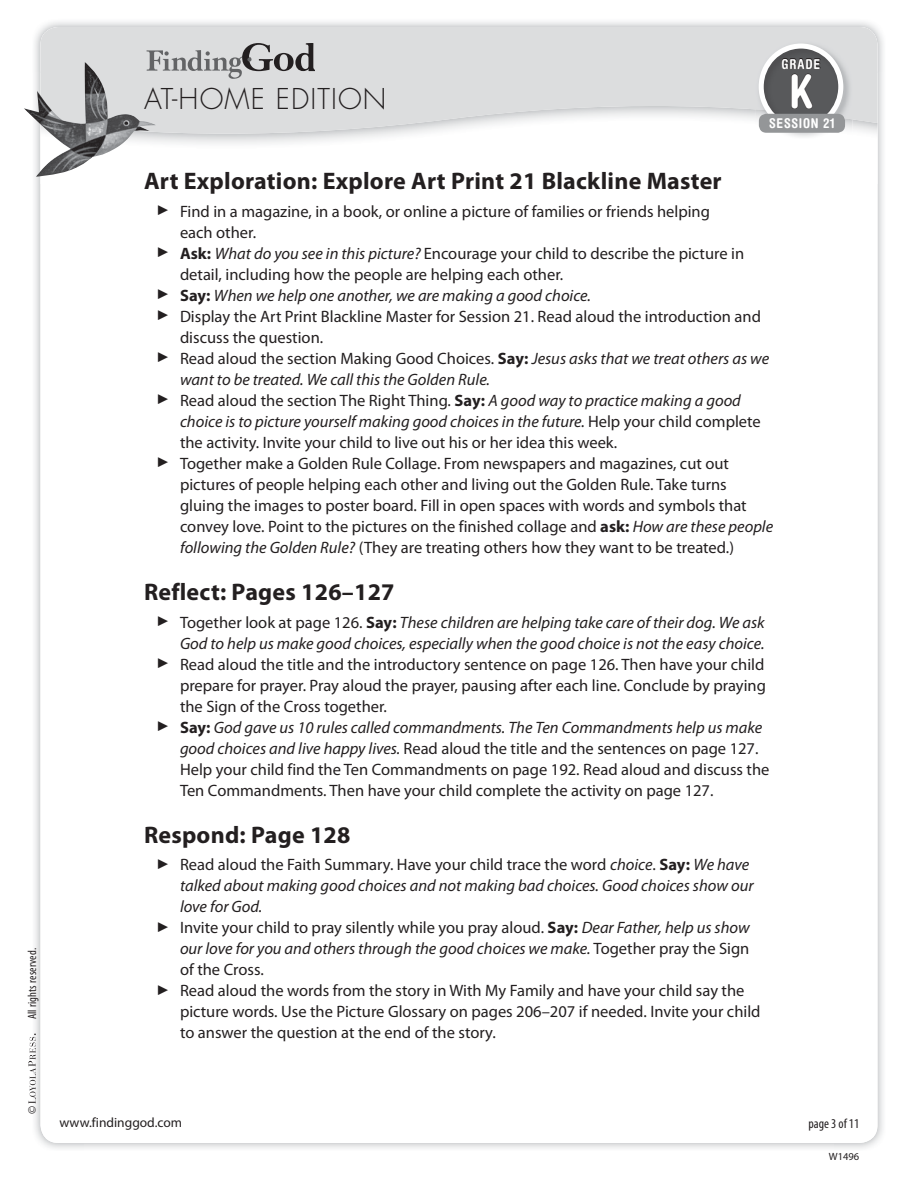
<style>
.page{position:relative;width:918px;height:1188px;background:#fff}
.page>*{position:absolute;margin:0;border:0;box-sizing:border-box;transform-origin:0 0}
.t1{font:700 condensed 46.2px "Helvetica Rounded LT Std";color:#fff}
.t2{font:300 27.9px "Futura Std";letter-spacing:.04em;color:#231f20}
.t3{font:700 24px "Myriad Pro";letter-spacing:.01em;color:#231f20}
.t4{font:16.5px "Myriad Pro";color:#231f20}
.t5{font:italic 16.5px "Myriad Pro";color:#231f20}
.t6{font:700 condensed 13.65px "Helvetica Rounded LT Std";letter-spacing:.06em;color:#fff}
.t7{font:13.5px "Myriad Pro";color:#231f20}
.t8{font:condensed 13.5px "Myriad Pro";color:#231f20}
.t9{font:700 condensed 13.5px "Helvetica Rounded LT Std";letter-spacing:.05em;color:#fff}
.t10{font:condensed 12px "Myriad Pro";letter-spacing:.01em;color:#231f20}
.t11{font:10.5px "Myriad Pro";color:#231f20}
.s1{font-weight:700}
.s2{font-style:italic}
.s3{font-weight:700;font-style:normal}
.s4{font-style:normal}
</style>
<div class="page">
<img style="left:834px;top:71px;width:51px;height:1078px">
<div style="left:40px;top:27px;width:837px;height:1116px;background:#fff;border-radius:18px"></div>
<svg style="left:40px;top:27px;width:838px;height:144px;fill:#dcddde"></svg>
<svg style="left:147px;top:44px;width:168px;height:35px;background:#b5b5b7"></svg>
<img style="left:756px;top:119px;width:96px;height:20px">
<img style="left:756px;top:41px;width:96px;height:78px">
<div style="left:759px;top:114px;width:86px;height:19px;background:#949698;border-radius:8px"></div>
<svg style="left:28px;top:1034px;width:8px;height:70px"></svg>
<svg style="left:759px;top:44px;width:84px;height:86px"></svg>
<img style="left:24px;top:62px;width:132px;height:115px">
<p class="t10" style="left:26px;top:1019px;width:73px;rotate:-90deg">All rights reserved.</p>
<h2 class="t2" style="left:144px;top:82px;width:244px">AT-HOME EDITION</h2>
<p class="t6" style="left:782px;top:55px;width:40px">GRADE</p>
<h1 class="t1" style="left:789px;top:63px;width:25px">K</h1>
<p class="t9" style="left:769px;top:115px;width:67px">SESSION 21</p>
<h3 class="t3" style="left:144px;top:167px;width:579px">Art Exploration: Explore Art Print 21 Blackline Master</h3>
<p class="t4" style="left:157px;top:202px;width:554px">▶ Find in a magazine, in a book, or online a picture of families or friends helping</p>
<p class="t4" style="left:180px;top:223px;width:78px">each other.</p>
<p class="t4" style="left:157px;top:244px;width:588px">▶ <span class="s1">Ask:</span> <span class="s2">What do you see in this picture?</span> Encourage your child to describe the picture in</p>
<p class="t4" style="left:180px;top:265px;width:385px">detail, including how the people are helping each other.</p>
<p class="t5" style="left:157px;top:286px;width:435px">▶ <span class="s3">Say:</span> When we help one another, we are making a good choice.</p>
<p class="t4" style="left:157px;top:307px;width:605px">▶ Display the Art Print Blackline Master for Session 21. Read aloud the introduction and</p>
<p class="t4" style="left:180px;top:328px;width:145px">discuss the question.</p>
<p class="t4" style="left:157px;top:349px;width:613px">▶ Read aloud the section Making Good Choices. <span class="s1">Say:</span> <span class="s2">Jesus asks that we treat others as we</span></p>
<p class="t5" style="left:180px;top:370px;width:312px">want to be treated. We call this the Golden Rule.</p>
<p class="t4" style="left:157px;top:391px;width:585px">▶ Read aloud the section The Right Thing. <span class="s1">Say:</span> <span class="s2">A good way to practice making a good</span></p>
<p class="t5" style="left:180px;top:412px;width:582px">choice is to picture yourself making good choices in the future. <span class="s4">Help your child complete</span></p>
<p class="t4" style="left:180px;top:433px;width:439px">the activity. Invite your child to live out his or her idea this week.</p>
<p class="t4" style="left:157px;top:454px;width:573px">▶ Together make a Golden Rule Collage. From newspapers and magazines, cut out</p>
<p class="t4" style="left:180px;top:475px;width:548px">pictures of people helping each other and living out the Golden Rule. Take turns</p>
<p class="t4" style="left:180px;top:496px;width:568px">gluing the images to poster board. Fill in open spaces with words and symbols that</p>
<p class="t4" style="left:180px;top:517px;width:595px">convey love. Point to the pictures on the finished collage and <span class="s1">ask:</span> <span class="s2">How are these people</span></p>
<p class="t4" style="left:180px;top:538px;width:556px"><span class="s2">following the Golden Rule?</span> (They are treating others how they want to be treated.)</p>
<h3 class="t3" style="left:144px;top:578px;width:252px">Reflect: Pages 126–127</h3>
<p class="t5" style="left:157px;top:613px;width:609px">▶ <span class="s4">Together look at page 126.</span> <span class="s3">Say:</span> These children are helping take care of their dog. We ask</p>
<p class="t5" style="left:180px;top:634px;width:586px">God to help us make good choices, especially when the good choice is not the easy choice.</p>
<p class="t4" style="left:157px;top:655px;width:608px">▶ Read aloud the title and the introductory sentence on page 126. Then have your child</p>
<p class="t4" style="left:180px;top:676px;width:588px">prepare for prayer. Pray aloud the prayer, pausing after each line. Conclude by praying</p>
<p class="t4" style="left:180px;top:697px;width:209px">the Sign of the Cross together.</p>
<p class="t5" style="left:157px;top:718px;width:606px">▶ <span class="s3">Say:</span> God gave us 10 rules called commandments. The Ten Commandments help us make</p>
<p class="t4" style="left:180px;top:739px;width:580px"><span class="s2">good choices and live happy lives.</span> Read aloud the title and the sentences on page 127.</p>
<p class="t4" style="left:180px;top:760px;width:591px">Help your child find the Ten Commandments on page 192. Read aloud and discuss the</p>
<p class="t4" style="left:180px;top:781px;width:535px">Ten Commandments. Then have your child complete the activity on page 127.</p>
<h3 class="t3" style="left:144px;top:821px;width:208px">Respond: Page 128</h3>
<p class="t4" style="left:157px;top:856px;width:593px">▶ Read aloud the Faith Summary. Have your child trace the word <span class="s2">choice</span>. <span class="s1">Say:</span> <span class="s2">We have</span></p>
<p class="t5" style="left:180px;top:877px;width:575px">talked about making good choices and not making bad choices. Good choices show our</p>
<p class="t5" style="left:180px;top:898px;width:84px">love for God.</p>
<p class="t4" style="left:157px;top:919px;width:594px">▶ Invite your child to pray silently while you pray aloud. <span class="s1">Say:</span> <span class="s2">Dear Father, help us show</span></p>
<p class="t5" style="left:180px;top:940px;width:571px">our love for you and others through the good choices we make. <span class="s4">Together pray the Sign</span></p>
<p class="t4" style="left:180px;top:961px;width:85px">of the Cross.</p>
<p class="t4" style="left:157px;top:982px;width:589px">▶ Read aloud the words from the story in With My Family and have your child say the</p>
<p class="t4" style="left:180px;top:1003px;width:582px">picture words. Use the Picture Glossary on pages 206–207 if needed. Invite your child</p>
<p class="t4" style="left:180px;top:1024px;width:317px">to answer the question at the end of the story.</p>
<p class="t10" style="left:26px;top:1114px;width:10px;rotate:-90deg">©</p>
<p class="t7" style="left:60px;top:1115px;width:124px">www.findinggod.com</p>
<p class="t8" style="left:809px;top:1116px;width:52px">page 3 of 11</p>
<p class="t11" style="left:829px;top:1151px;width:32px">W1496</p>
</div>
